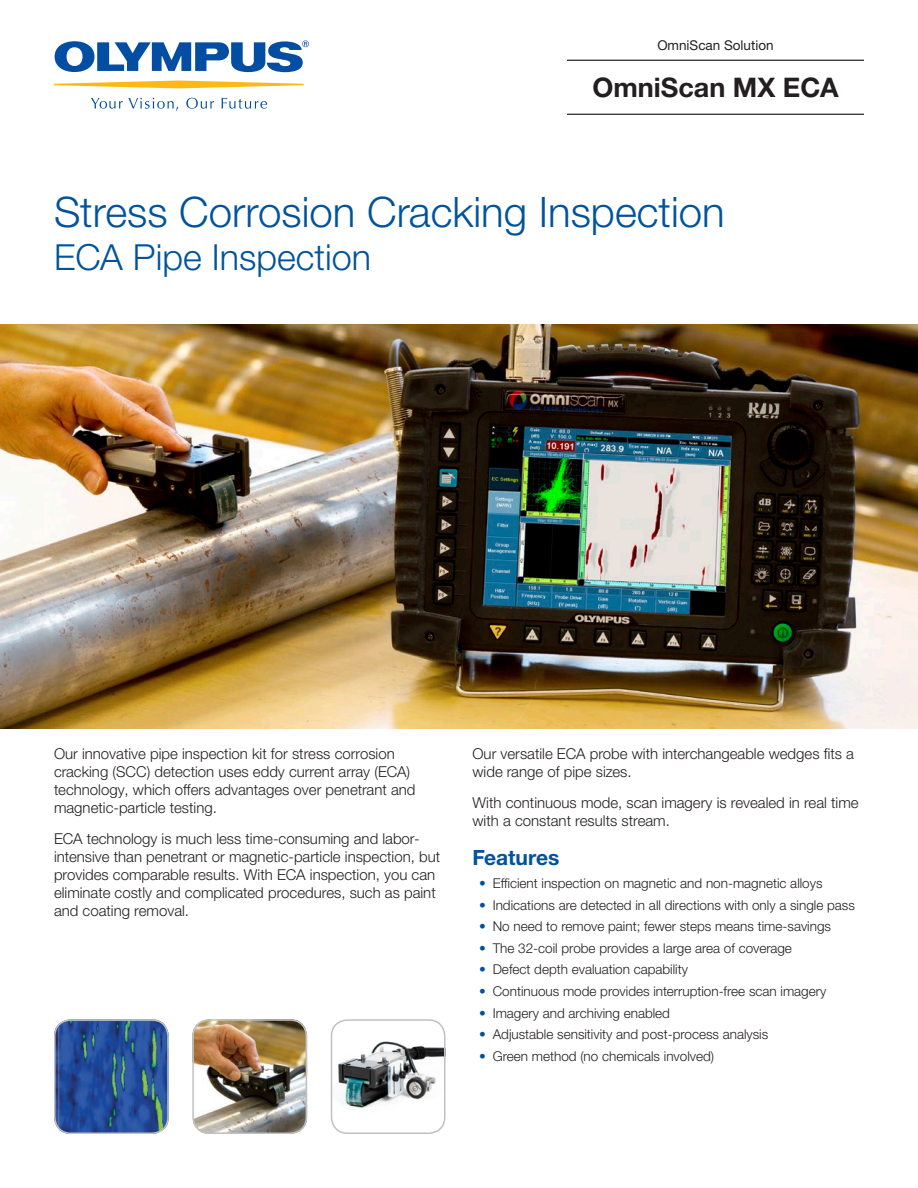
<style>
.page{position:relative;width:918px;height:1188px;background:#fff}
.page>*{position:absolute;margin:0;border:0;box-sizing:border-box;transform-origin:0 0}
.Cover_Title_1{font:300 42px "Helvetica Neue LTW1 G";color:#00539b}
.Title_1{font:300 36px "Helvetica Neue LTW1 G";color:#00539b}
.Title_0{font:700 27px "Helvetica Neue LTW1 G";color:#231f20}
.Title_2{font:700 21px "Helvetica Neue LTW1 G";color:#00539b}
.Text{font:300 15px/18px "Helvetica Neue LTW1 G";color:#231f20}
.t1{font:300 13.5px "Helvetica Neue LTW1 G";color:#231f20}
.Title_00{font:13.5px "Helvetica Neue LTW1 G";color:#231f20}
.s1{color:#00539b}
</style>
<div class="page">
<svg style="left:54px;top:81px;width:250px;height:7px"></svg>
<svg style="left:91px;top:98px;width:87px;height:13px"></svg>
<svg style="left:186px;top:98px;width:28px;height:11px"></svg>
<svg style="left:222px;top:98px;width:45px;height:11px"></svg>
<svg style="left:55px;top:41px;width:254px;height:31px"></svg>
<img style="left:0;top:324px;width:918px;height:405px">
<img style="left:54px;top:1021px;width:113px;height:113px">
<div style="left:54px;top:1019px;width:115px;height:115px;border:2px solid #bfc1c3;border-radius:16px"></div>
<img style="left:195px;top:1019px;width:112px;height:115px">
<div style="left:192px;top:1019px;width:115px;height:115px;border:2px solid #bfc1c3;border-radius:16px"></div>
<img style="left:331px;top:1029px;width:112px;height:100px">
<div style="left:331px;top:1019px;width:115px;height:115px;border:2px solid #bfc1c3;border-radius:16px"></div>
<hr style="left:567px;top:60px;width:297px;height:1px;background:#231f20">
<hr style="left:567px;top:114px;width:297px;height:1px;background:#231f20">
<p class="Title_00" style="left:657px;top:37px;width:118px">OmniScan Solution</p>
<p class="Title_0" style="left:593px;top:71px;width:247px">OmniScan MX ECA</p>
<p class="Cover_Title_1" style="left:54px;top:186px;width:672px">Stress Corrosion Cracking Inspection</p>
<p class="Title_1" style="left:54px;top:235px;width:319px">ECA Pipe Inspection</p>
<p class="Text" style="left:54px;top:744px;width:363px">Our innovative pipe inspection kit for stress corrosion cracking (SCC) detection uses eddy current array (ECA) technology, which offers advantages over penetrant and magnetic-particle testing.</p>
<p class="Text" style="left:54px;top:830px;width:388px">ECA technology is much less time-consuming and labor&shy;intensive than penetrant or magnetic-particle inspection, but provides comparable results. With ECA inspection, you can eliminate costly and complicated procedures, such as paint and coating removal.</p>
<p class="Text" style="left:472px;top:744px;width:383px">Our versatile ECA probe with interchangeable wedges fits a wide range of pipe sizes.</p>
<p class="Text" style="left:472px;top:794px;width:388px">With continuous mode, scan imagery is revealed in real time with a constant results stream.</p>
<p class="Title_2" style="left:472px;top:845px;width:88px">Features</p>
<p class="t1" style="left:479px;top:875px;width:345px"><span class="s1">•</span> Efficient inspection on magnetic and non-magnetic alloys</p>
<p class="t1" style="left:479px;top:897px;width:377px"><span class="s1">•</span> Indications are detected in all directions with only a single pass</p>
<p class="t1" style="left:479px;top:918px;width:353px"><span class="s1">•</span> No need to remove paint; fewer steps means time-savings</p>
<p class="t1" style="left:479px;top:940px;width:314px"><span class="s1">•</span> The 32-coil probe provides a large area of coverage</p>
<p class="t1" style="left:479px;top:961px;width:210px"><span class="s1">•</span> Defect depth evaluation capability</p>
<p class="t1" style="left:479px;top:983px;width:349px"><span class="s1">•</span> Continuous mode provides interruption-free scan imagery</p>
<p class="t1" style="left:479px;top:1005px;width:192px"><span class="s1">•</span> Imagery and archiving enabled</p>
<p class="t1" style="left:479px;top:1026px;width:291px"><span class="s1">•</span> Adjustable sensitivity and post-process analysis</p>
<p class="t1" style="left:479px;top:1048px;width:236px"><span class="s1">•</span> Green method (no chemicals involved)</p>
</div>
